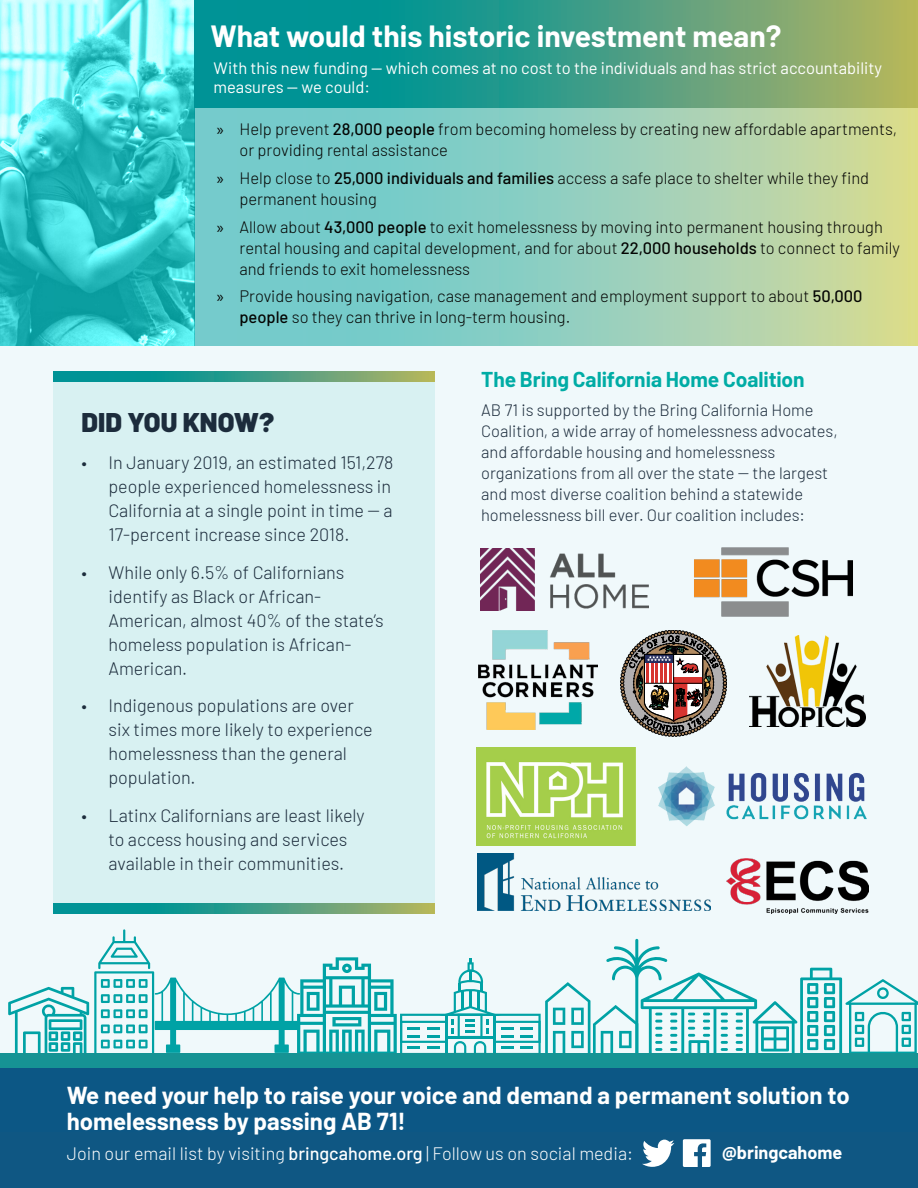
<style>
.page{position:relative;width:918px;height:1188px;background:#f0f9fb}
.page>*{position:absolute;margin:0;border:0;box-sizing:border-box;transform-origin:0 0}
.t1{font:700 30px "Barlow";color:#fff}
.t2{font:900 27px "Barlow";color:#1c2c3c}
.t3{font:700 24px/25.5px "Barlow";color:#fff}
.t4{font:700 21px "Barlow";letter-spacing:-.005em;color:#00aca5}
.t5{font:300 18px/24px "Barlow";color:#1c2c3c}
.t6{font:300 18px "Barlow";color:#fff}
.t7{font:700 18px "Barlow";color:#fff}
.t8{font:300 16.5px/21px "Barlow";color:#040503}
.t9{font:300 16.5px/21px "Barlow";color:#1c2c3c}
.t10{font:16.5px/19.5px "Barlow";color:#fff}
.s1{font-family:"Myriad Pro";font-weight:400}
.s2{font-weight:500}
</style>
<div class="page">
<div style="left:0;top:1113px;width:918px;height:75px;background:#0f5783"></div>
<svg style="left:8px;top:929px;width:910px;height:124px"></svg>
<div style="left:0;top:1053px;width:918px;height:64px;background:#169394"></div>
<div style="left:0;top:1068px;width:918px;height:64px;background:#0c5785"></div>
<svg style="left:0;top:0;width:194px;height:346px;background:#4dd0d2"></svg>
<svg style="left:194px;top:108px;width:724px;height:238px;background:#97d0b9"></svg>
<svg style="left:194px;top:0;width:724px;height:108px;background:#409e83"></svg>
<img style="left:478px;top:630px;width:120px;height:99px">
<img style="left:694px;top:547px;width:159px;height:89px">
<img style="left:477px;top:853px;width:233px;height:58px">
<img style="left:659px;top:766px;width:207px;height:60px">
<svg style="left:620px;top:630px;width:107px;height:107px"></svg>
<img style="left:750px;top:636px;width:116px;height:90px">
<img style="left:477px;top:747px;width:159px;height:99px">
<img style="left:480px;top:548px;width:168px;height:63px">
<img style="left:726px;top:858px;width:143px;height:56px">
<svg style="left:642px;top:1140px;width:32px;height:27px"></svg>
<svg style="left:683px;top:1139px;width:28px;height:28px"></svg>
<div style="left:54px;top:383px;width:381px;height:520px;background:#d8f1f2"></div>
<svg style="left:54px;top:903px;width:381px;height:11px;background:#409e83"></svg>
<svg style="left:54px;top:371px;width:381px;height:11px;background:#409e83"></svg>
<p class="t1" style="left:210px;top:14px;width:573px">What would this historic investment mean?</p>
<p class="t10" style="left:214px;top:57px;width:670px">With this new funding -- which comes at no cost to the individuals and has strict accountability measures -- we could:</p>
<p class="t8" style="left:239px;top:117px;width:659px;text-indent:-23px"><span class="s1">»</span> Help prevent <span class="s2">28,000 people</span> from becoming homeless by creating new affordable apartments, or providing rental assistance</p>
<p class="t8" style="left:239px;top:166px;width:631px;text-indent:-23px"><span class="s1">»</span> Help close to <span class="s2">25,000 individuals and families</span> access a safe place to shelter while they find permanent housing</p>
<p class="t8" style="left:239px;top:215px;width:662px;text-indent:-23px"><span class="s1">»</span> Allow about <span class="s2">43,000 people</span> to exit homelessness by moving into permanent housing through rental housing and capital development, and for about <span class="s2">22,000 households</span> to connect to family and friends to exit homelessness</p>
<p class="t8" style="left:239px;top:285px;width:625px;text-indent:-23px"><span class="s1">»</span> Provide housing navigation, case management and employment support to about <span class="s2">50,000 people</span> so they can thrive in long-term housing.</p>
<p class="t2" style="left:82px;top:402px;width:194px">DID YOU KNOW?</p>
<p class="t5" style="left:109px;top:449px;width:287px;text-indent:-27px">• In January 2019, an estimated 151,278 people experienced homelessness in California at a single point in time -- a 17-percent increase since 2018.</p>
<p class="t5" style="left:109px;top:559px;width:277px;text-indent:-27px">• While only 6.5% of Californians identify as Black or African-<br>American, almost 40% of the state’s homeless population is African-<br>American.</p>
<p class="t5" style="left:109px;top:692px;width:266px;text-indent:-27px">• Indigenous populations are over six times more likely to experience homelessness than the general population.</p>
<p class="t5" style="left:82px;top:802px;width:285px;text-align:center">• Latinx Californians are least likely to access housing and services available in their communities.</p>
<p class="t4" style="left:481px;top:364px;width:325px">The Bring California Home Coalition</p>
<p class="t9" style="left:481px;top:399px;width:358px">AB 71 is supported by the Bring California Home Coalition, a wide array of homelessness advocates, and affordable housing and homelessness organizations from all over the state -- the largest and most diverse coalition behind a statewide homelessness bill ever. Our coalition includes:</p>
<p class="t3" style="left:67px;top:1081px;width:785px">We need your help to raise your voice and demand a permanent solution to homelessness by passing AB 71!</p>
<p class="t6" style="left:67px;top:1141px;width:568px">Join our email list by visiting <span class="s2">bringcahome.org</span> | Follow us on social media:</p>
<p class="t7" style="left:722px;top:1139px;width:122px">@bringcahome</p>
</div>
